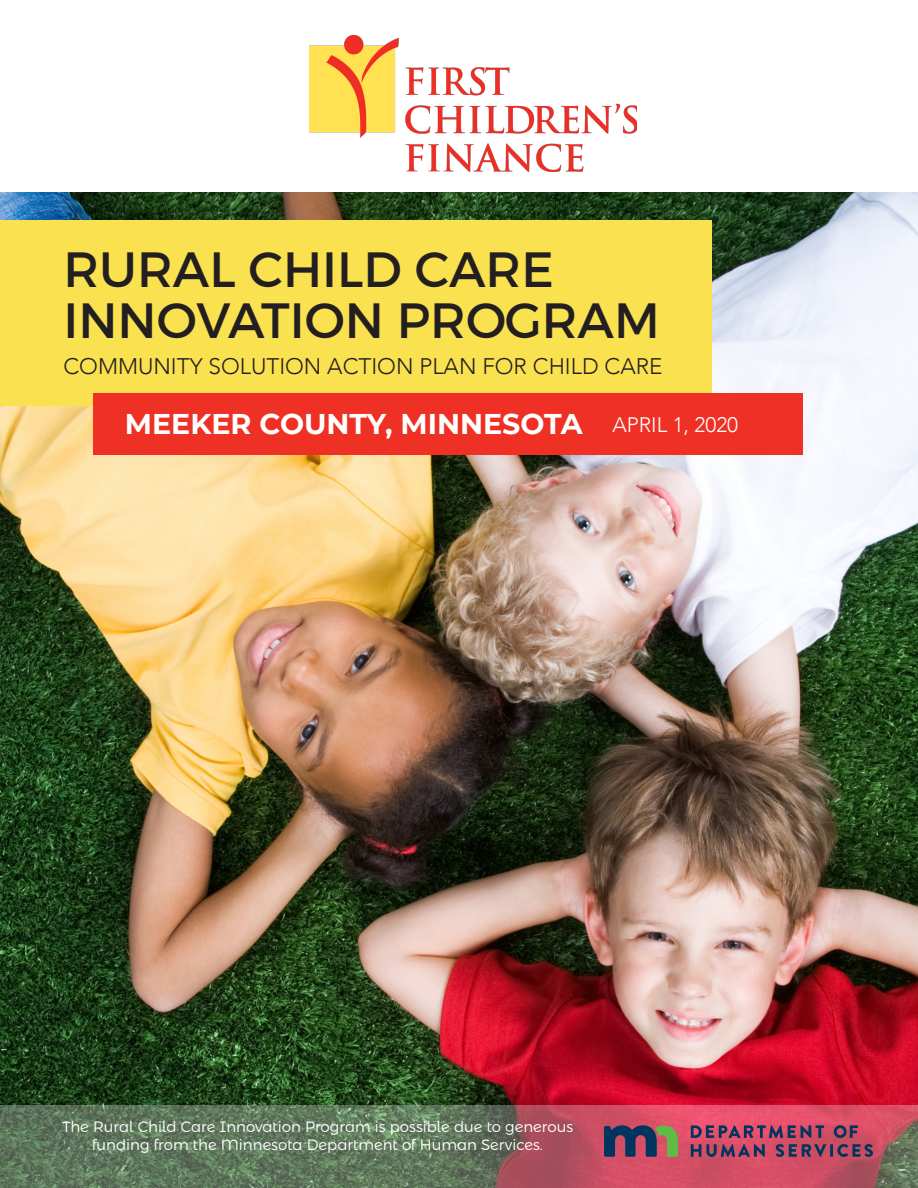
<style>
.page{position:relative;width:918px;height:1188px;background:#fff}
.page>*{position:absolute;margin:0;border:0;box-sizing:border-box;transform-origin:0 0}
.t1{font:49.5px "Montserrat";color:#231f20}
.t2{font:700 28.5px "Montserrat";color:#fff}
.t3{font:300 22.5px "Avenir";color:#231f20}
.t4{font:300 21px "Avenir";color:#fff}
.t5{font:300 15px "Montserrat Alternates";color:#fff}
</style>
<div class="page">
<img style="left:0;top:193px;width:918px;height:913px">
<div style="left:0;top:220px;width:711px;height:186px;background:#fae150"></div>
<div style="left:93px;top:394px;width:709px;height:61px;background:#ef3024"></div>
<img style="left:309px;top:36px;width:327px;height:136px">
<svg style="left:0;top:1106px;width:918px;height:82px;background:#86685f"></svg>
<svg style="left:604px;top:1125px;width:74px;height:32px;background:#5b545d"></svg>
<svg style="left:691px;top:1125px;width:133px;height:13px;background:#814465"></svg>
<svg style="left:834px;top:1125px;width:24px;height:13px"></svg>
<svg style="left:691px;top:1144px;width:74px;height:13px"></svg>
<svg style="left:776px;top:1144px;width:97px;height:13px"></svg>
<p class="t1" style="left:63px;top:239px;width:492px">RURAL CHILD CARE</p>
<p class="t1" style="left:63px;top:290px;width:598px">INNOVATION PROGRAM</p>
<p class="t3" style="left:63px;top:353px;width:601px">COMMUNITY SOLUTION ACTION PLAN FOR CHILD CARE</p>
<p class="t2" style="left:125px;top:403px;width:459px">MEEKER COUNTY, MINNESOTA</p>
<p class="t4" style="left:612px;top:412px;width:127px">APRIL 1, 2020</p>
<p class="t5" style="left:62px;top:1118px;width:513px">The Rural Child Care Innovation Program is possible due to generous</p>
<p class="t5" style="left:92px;top:1136px;width:452px">funding from the Minnesota Department of Human Services.</p>
</div>
